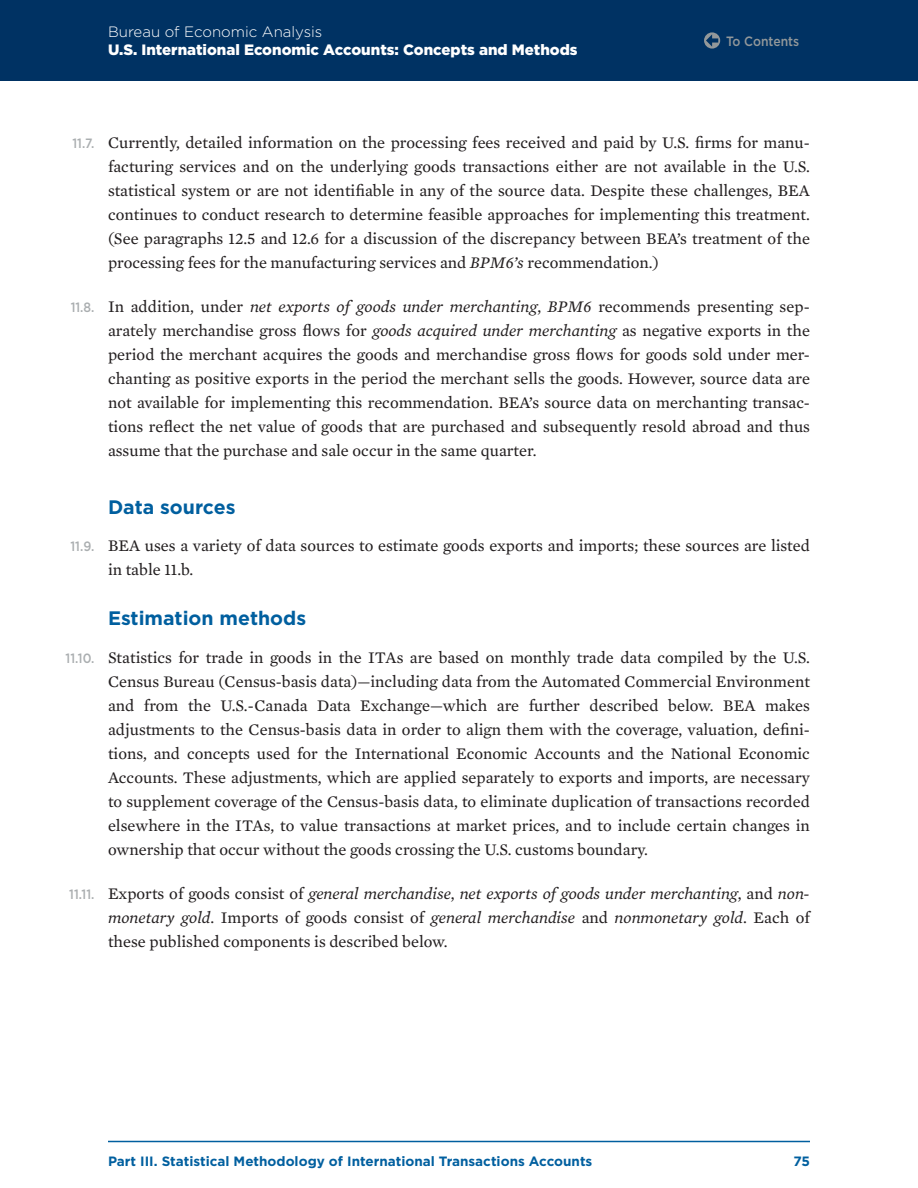
<style>
.page{position:relative;width:918px;height:1188px;background:#fff}
.page>*{position:absolute;margin:0;border:0;box-sizing:border-box;transform-origin:0 0}
.t1{font:700 19.5px "Gotham";color:#005f9f}
.t2{font:16.5px/24px "Mercury Text G2";color:#231f20;text-align:justify}
.t3{font:900 15px "Gotham";color:#fff}
.t4{font:300 15px "Gotham";color:#fff}
.t5{font:700 13.5px "Gotham";color:#005f9f}
.t6{font:500 13.5px "Gotham";color:#93989a;scale:.9 1}
.s1{font-family:"Gotham";font-weight:500;font-size:13.5px;color:#aaaeb0}
.s2{font-style:italic}
</style>
<div class="page">
<div style="left:0;top:0;width:918px;height:81px;background:#003263"></div>
<hr style="left:108px;top:1141px;width:702px;height:1px;background:#005f9f">
<svg style="left:704px;top:32px;width:16px;height:17px"></svg>
<svg style="left:706px;top:34px;width:12px;height:13px"></svg>
<p class="t4" style="left:108px;top:23px;width:216px">Bureau of Economic Analysis</p>
<p class="t3" style="left:108px;top:40px;width:471px">U.S. International Economic Accounts: Concepts and Methods</p>
<p class="t6" style="left:726px;top:32px;width:83px">To Contents</p>
<p class="t2" style="left:108px;top:130px;width:704px;text-indent:-36px"><span class="s1">11.7.</span> Currently, detailed information on the processing fees received and paid by U.S. firms for manu&shy;facturing services and on the underlying goods transactions either are not available in the U.S. statistical system or are not identifiable in any of the source data. Despite these challenges, BEA continues to conduct research to determine feasible approaches for implementing this treatment. (See paragraphs 12.5 and 12.6 for a discussion of the discrepancy between BEA’s treatment of the processing fees for the manufacturing services and <span class="s2">BPM6’s</span> recommendation.)</p>
<p class="t2" style="left:108px;top:294px;width:704px;text-indent:-37px"><span class="s1">11.8.</span> In addition, under <span class="s2">net exports of goods under merchanting</span>, <span class="s2">BPM6</span> recommends presenting sep&shy;arately merchandise gross flows for <span class="s2">goods acquired under merchanting</span> as negative exports in the period the merchant acquires the goods and merchandise gross flows for goods sold under mer&shy;chanting as positive exports in the period the merchant sells the goods. However, source data are not available for implementing this recommendation. BEA’s source data on merchanting transac&shy;tions reflect the net value of goods that are purchased and subsequently resold abroad and thus assume that the purchase and sale occur in the same quarter.</p>
<h3 class="t1" style="left:108px;top:494px;width:129px">Data sources</h3>
<p class="t2" style="left:108px;top:533px;width:704px;text-indent:-38px"><span class="s1">11.9.</span> BEA uses a variety of data sources to estimate goods exports and imports; these sources are listed in table 11.b.</p>
<h3 class="t1" style="left:108px;top:606px;width:200px">Estimation methods</h3>
<p class="t2" style="left:108px;top:645px;width:704px;text-indent:-42px"><span class="s1">11.10.</span> Statistics for trade in goods in the ITAs are based on monthly trade data compiled by the U.S.<br>Census Bureau (Census-basis data)—including data from the Automated Commercial Environment and from the U.S.-Canada Data Exchange—which are further described below. BEA makes adjustments to the Census-basis data in order to align them with the coverage, valuation, defini&shy;tions, and concepts used for the International Economic Accounts and the National Economic Accounts. These adjustments, which are applied separately to exports and imports, are necessary to supplement coverage of the Census-basis data, to eliminate duplication of transactions recorded elsewhere in the ITAs, to value transactions at market prices, and to include certain changes in ownership that occur without the goods crossing the U.S. customs boundary.</p>
<p class="t2" style="left:108px;top:881px;width:703px;text-indent:-39px"><span class="s1">11.11.</span> Exports of goods consist of <span class="s2">general merchandise</span>, <span class="s2">net exports of goods under merchanting</span>, and <span class="s2">non&shy;monetary gold</span>. Imports of goods consist of <span class="s2">general merchandise</span> and <span class="s2">nonmonetary gold</span>. Each of these published components is described below.</p>
<p class="t5" style="left:108px;top:1153px;width:486px">Part III. Statistical Methodology of International Transactions Accounts</p>
<p class="t5" style="left:793px;top:1153px;width:18px">75</p>
</div>
